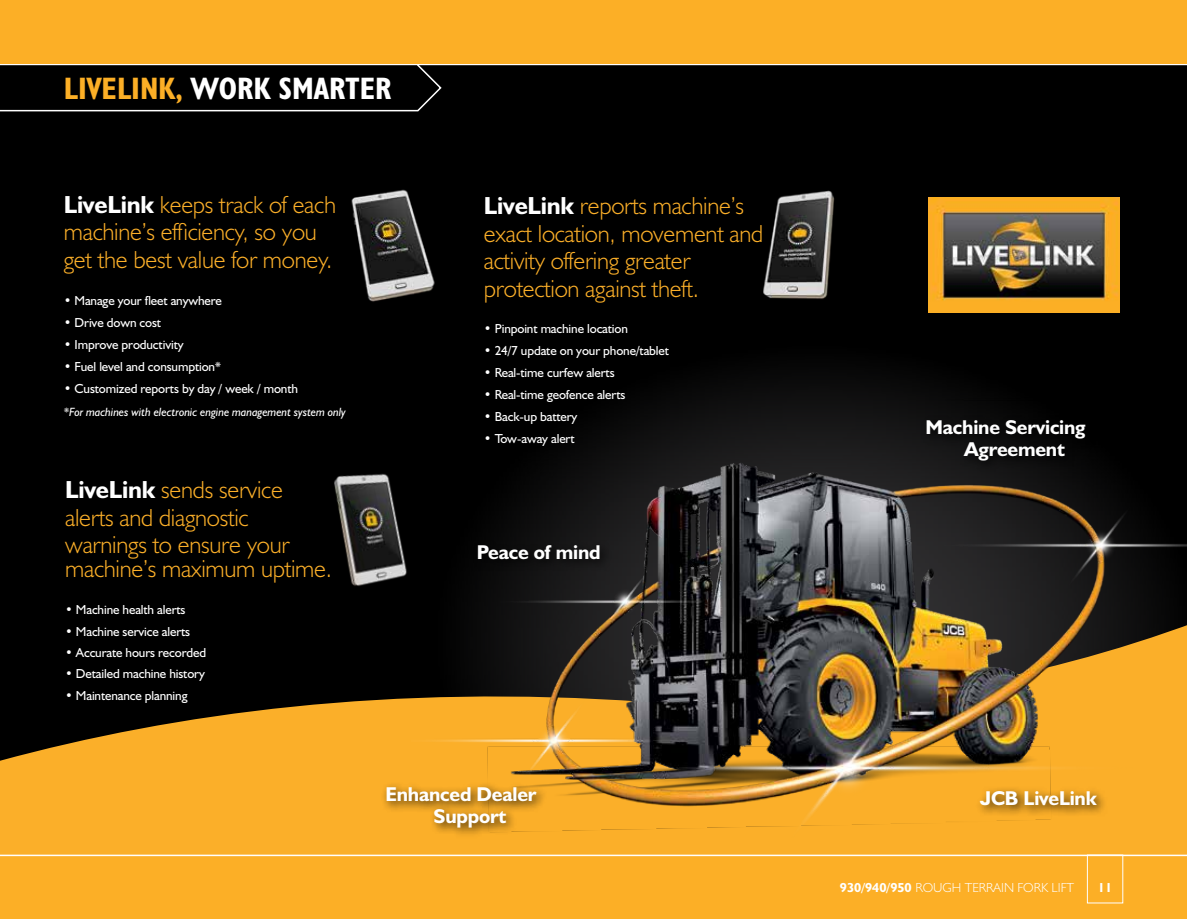
<style>
.page{position:relative;width:1187px;height:919px;background:#fff}
.page>*{position:absolute;margin:0;border:0;box-sizing:border-box;transform-origin:0 0}
.t1{font:31.2px "JCB Bold Condensed";color:#fff}
.t2{font:24.75px/27.5px "JCB Light";letter-spacing:-.01em;color:#fbaf29}
.t3{font:20.1px/22px "JCB Bold";letter-spacing:-.01em;color:#fff}
.t4{font:13.2px "JCB Roman";letter-spacing:-.01em;color:#fff}
.t5{font:13.2px "JCB Light";color:#fff}
.t6{font:13.2px "JCB Bold";color:#fff}
.t7{font:12px "JCB Italic";letter-spacing:-.01em;color:#fff}
.s1{color:#fcaf26}
.s2{font-family:"JCB Bold";color:#fff}
.s3{font-family:"JCB Bold"}
</style>
<div class="page">
<div style="left:0;top:0;width:1186px;height:918px;background:#000"></div>
<svg style="left:0;top:698px;width:411px;height:156px;fill:#fbaf29"></svg>
<svg style="left:1px;top:65px;width:441px;height:47px"></svg>
<img style="left:0;top:65px;width:1px;height:726px">
<hr style="left:0;top:64px;width:1186px;height:1px;background:#fff">
<div style="left:0;top:0;width:1186px;height:64px;background:#fcaf26"></div>
<div style="left:0;top:855px;width:1186px;height:63px;background:#fcaf26"></div>
<hr style="left:0;top:854px;width:1186px;height:2px;background:#fff">
<img style="left:351px;top:189px;width:84px;height:113px">
<img style="left:763px;top:190px;width:72px;height:109px">
<img style="left:334px;top:473px;width:73px;height:113px">
<img style="left:928px;top:197px;width:191px;height:116px">
<img style="left:411px;top:391px;width:775px;height:509px">
<div style="left:472px;top:538px;width:139px;height:32px;background:#101010"></div>
<div style="left:920px;top:414px;width:176px;height:58px;background:#000;opacity:.75"></div>
<div style="left:381px;top:781px;width:167px;height:58px;background:#000;opacity:.75"></div>
<h1 class="t1" style="left:64px;top:69px;width:329px"><span class="s1">LIVELINK,</span> WORK SMARTER</h1>
<h2 class="t2" style="left:64px;top:190px;width:274px"><span class="s2">LiveLink</span> keeps track of each machine’s efficiency, so you get the best value for money.</h2>
<h2 class="t2" style="left:484px;top:192px;width:281px"><span class="s2">LiveLink</span> reports machine’s exact location, movement and activity offering greater protection against theft.</h2>
<p class="t4" style="left:484px;top:320px;width:146px">• Pinpoint machine location</p>
<p class="t4" style="left:484px;top:342px;width:186px">• 24/7 update on your phone/tablet</p>
<p class="t4" style="left:484px;top:364px;width:132px">• Real-time curfew alerts</p>
<p class="t4" style="left:484px;top:386px;width:143px">• Real-time geofence alerts</p>
<p class="t4" style="left:484px;top:408px;width:95px">• Back-up battery</p>
<p class="t4" style="left:484px;top:430px;width:92px">• Tow-away alert</p>
<p class="t4" style="left:64px;top:292px;width:160px">• Manage your fleet anywhere</p>
<p class="t4" style="left:64px;top:314px;width:99px">• Drive down cost</p>
<p class="t4" style="left:64px;top:336px;width:121px">• Improve productivity</p>
<p class="t4" style="left:64px;top:358px;width:158px">• Fuel level and consumption*</p>
<p class="t4" style="left:64px;top:380px;width:236px">• Customized reports by day / week / month</p>
<p class="t7" style="left:64px;top:405px;width:284px">*For machines with electronic engine management system only</p>
<h2 class="t2" style="left:65px;top:475px;width:226px"><span class="s2">LiveLink</span> sends service alerts and diagnostic warnings to ensure your</h2>
<h2 class="t2" style="left:65px;top:554px;width:268px">machine’s maximum uptime.</h2>
<p class="t4" style="left:65px;top:601px;width:122px">• Machine health alerts</p>
<p class="t4" style="left:65px;top:623px;width:126px">• Machine service alerts</p>
<p class="t4" style="left:65px;top:644px;width:143px">• Accurate hours recorded</p>
<p class="t4" style="left:65px;top:665px;width:141px">• Detailed machine history</p>
<p class="t4" style="left:65px;top:687px;width:124px">• Maintenance planning</p>
<h3 class="t3" style="left:476px;top:540px;width:125px">Peace of mind</h3>
<h3 class="t3" style="left:433px;top:782px;width:104px;text-indent:-48px">Enhanced Dealer<br>Support</h3>
<h3 class="t3" style="left:964px;top:415px;width:123px;text-indent:-39px">Machine Servicing<br>Agreement</h3>
<h3 class="t3" style="left:979px;top:787px;width:118px">JCB LiveLink</h3>
<p class="t5" style="left:839px;top:879px;width:236px"><span class="s3">930/940/950</span> ROUGH TERRAIN FORK LIFT</p>
<p class="t6" style="left:1097px;top:879px;width:16px">11</p>
</div>
